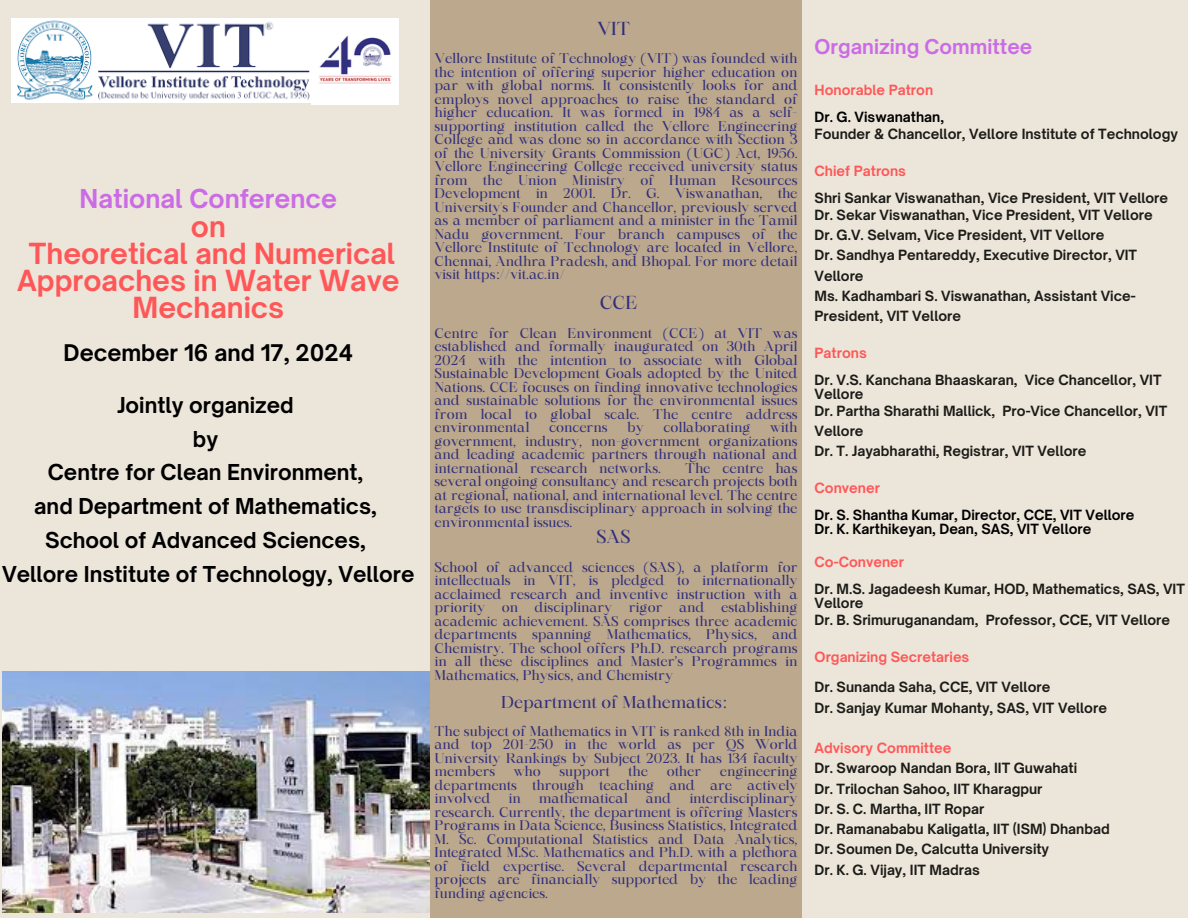
<style>
.page{position:relative;width:1188px;height:918px;background:#ece5da}
.page>*{position:absolute;margin:0;border:0;box-sizing:border-box;transform-origin:0 0}
.t1{font:700 27.9px/27px "Open Sauce One";color:#ff5757;text-align:center}
.t2{font:700 24.9px "Open Sauce One";color:#cb6ce6}
.t3{font:700 22.05px "Open Sauce One";color:#000}
.t4{font:700 21px/33.8px "Open Sauce One";color:#000;text-align:center}
.t5{font:700 19.5px "Open Sauce One";color:#cb6ce6}
.t6{font:18px "Maharlika";color:#302e7c}
.t7{font:16.5px "Maharlika";color:#302e7c}
.t8{font:13.5px/13.5px "Maharlika";color:#302e7c;text-align:justify}
.t9{font:700 13.5px/20.2px "Open Sauce One";color:#1b1b17}
.t10{font:700 13.5px/13.5px "Open Sauce One";color:#000}
.t11{font:700 13.5px "Open Sauce One";color:#ff5757}
.s1{color:#000}
.s2{color:#ff5757}
</style>
<div class="page">
<img style="left:2px;top:671px;width:428px;height:242px">
<div style="left:430px;top:0;width:372px;height:918px;background:#bca88c"></div>
<img style="left:11px;top:18px;width:301px;height:85px">
<img style="left:312px;top:18px;width:87px;height:87px">
<h6 class="t2" style="left:80px;top:184px;width:259px">National Conference</h6>
<h6 class="t1" style="left:17px;top:212px;width:384px">on<br>Theoretical and Numerical<br>Approaches in Water Wave<br>Mechanics</h6>
<h6 class="t3" style="left:64px;top:339px;width:291px">December 16 and 17, 2024</h6>
<p class="t4" style="left:2px;top:388px;width:414px">Jointly organized<br>by<br>Centre for Clean Environment,<br>and Department of Mathematics,<br>School of Advanced Sciences,<br>Vellore Institute of Technology, Vellore</p>
<p class="t6" style="left:597px;top:21px;width:34px">VIT</p>
<p class="t8" style="left:435px;top:53px;width:364px">Vellore Institute of Technology (VIT) was founded with the intention of offering superior higher education on par with global norms. It consistently looks for and employs novel approaches to raise the standard of higher education. It was formed in 1984 as a self&shy;supporting institution called the Vellore Engineering College and was done so in accordance with Section 3 of the University Grants Commission (UGC) Act, 1956.<br>Vellore Engineering College received university status from the Union Ministry of Human Resources Development in 2001. Dr. G. Viswanathan, the University's Founder and Chancellor, previously served as a member of parliament and a minister in the Tamil Nadu government. Four branch campuses of the Vellore Institute of Technology are located in Vellore, Chennai, Andhra Pradesh, and Bhopal. For more detail visit https://vit.ac.in/</p>
<h1 class="t6" style="left:600px;top:296px;width:39px">CCE</h1>
<h2 class="t8" style="left:435px;top:327px;width:364px">Centre for Clean Environment (CCE) at VIT was established and formally inaugurated on 30th April 2024 with the intention to associate with Global Sustainable Development Goals adopted by the United Nations. CCE focuses on finding innovative technologies and sustainable solutions for the environmental issues from local to global scale. The centre address environmental</h2>
<h2 class="t8" style="left:435px;top:422px;width:364px;text-indent:336px">with government, industry, non-government organizations and leading academic partners through national and international research networks.</h2>
<h2 class="t8" style="left:549px;top:422px;width:60px">concerns</h2>
<h2 class="t8" style="left:627px;top:422px;width:18px">by</h2>
<h2 class="t8" style="left:663px;top:422px;width:89px">collaborating</h2>
<h2 class="t8" style="left:435px;top:462px;width:364px;text-indent:250px">The centre has several ongoing consultancy and research projects both at regional, national, and international level. The centre targets to use transdisciplinary approach in solving the environmental issues.</h2>
<h2 class="t6" style="left:597px;top:530px;width:35px">SAS</h2>
<p class="t8" style="left:435px;top:561px;width:364px">School of advanced sciences (SAS), a platform for intellectuals in VIT, is pledged to internationally acclaimed research and inventive instruction with a priority on disciplinary rigor and establishing academic achievement. SAS comprises three academic departments spanning Mathematics, Physics, and Chemistry. The school offers Ph.D. research programs in all these disciplines and Master’s Programmes in Mathematics, Physics, and Chemistry</p>
<p class="t7" style="left:501px;top:695px;width:226px">Department of Mathematics:</p>
<h3 class="t8" style="left:435px;top:725px;width:364px">The subject of Mathematics in VIT is ranked 8th in India and top 201-250 in the world as per QS World University Rankings by Subject 2023. It has 134 faculty members</h3>
<h3 class="t8" style="left:514px;top:766px;width:28px">who</h3>
<h3 class="t8" style="left:559px;top:766px;width:52px">support</h3>
<h3 class="t8" style="left:628px;top:766px;width:21px">the</h3>
<h3 class="t8" style="left:667px;top:766px;width:36px">other</h3>
<h3 class="t8" style="left:435px;top:766px;width:364px;text-indent:285px">engineering departments through teaching and are actively involved</h3>
<h3 class="t8" style="left:509px;top:793px;width:14px">in</h3>
<h3 class="t8" style="left:539px;top:793px;width:90px">mathematical</h3>
<h3 class="t8" style="left:646px;top:793px;width:27px">and</h3>
<h3 class="t8" style="left:435px;top:793px;width:364px;text-indent:255px">interdisciplinary research. Currently, the department is offering Masters Programs in Data Science, Business Statistics, Integrated M. Sc. Computational Statistics and Data Analytics, Integrated M.Sc. Mathematics and Ph.D. with a plethora of field expertise. Several departmental research projects are financially supported by the leading funding agencies.</h3>
<h3 class="t5" style="left:815px;top:35px;width:219px">Organizing Committee</h3>
<p class="t11" style="left:815px;top:81px;width:120px">Honorable Patron</p>
<p class="t9" style="left:815px;top:108px;width:365px;line-height:16.8px"><span class="s1">Dr. G. Viswanathan,<br></span>Founder &amp; Chancellor, Vellore Institute of Technology</p>
<p class="t11" style="left:815px;top:162px;width:93px">Chief Patrons</p>
<h5 class="t9" style="left:815px;top:189px;width:355px;line-height:16.8px">Shri Sankar Viswanathan, Vice President, VIT Vellore<br>Dr. Sekar Viswanathan, Vice President, VIT Vellore</h5>
<h5 class="t9" style="left:815px;top:225px;width:324px">Dr. G.V. Selvam, Vice President, VIT Vellore<br>Dr. Sandhya Pentareddy, Executive Director, VIT Vellore<br>Ms. Kadhambari S. Viswanathan, Assistant Vice-President, VIT Vellore</h5>
<p class="t11" style="left:815px;top:345px;width:54px">Patrons</p>
<h4 class="t9" style="left:815px;top:373px;width:348px;line-height:13.5px">Dr. V.S. Kanchana Bhaaskaran, Vice Chancellor, VIT<br>Vellore</h4>
<h4 class="t9" style="left:815px;top:400px;width:354px">Dr. Partha Sharathi Mallick, Pro-Vice Chancellor, VIT<br>Vellore<br>Dr. T. Jayabharathi, Registrar, VIT Vellore</h4>
<h6 class="t11" style="left:815px;top:480px;width:67px">Convener</h6>
<h6 class="t10" style="left:815px;top:508px;width:321px">Dr. S. Shantha Kumar, Director, CCE, VIT Vellore<br>Dr. K. Karthikeyan, Dean, SAS, VIT Vellore</h6>
<h6 class="t11" style="left:815px;top:554px;width:91px">Co-Convener</h6>
<h6 class="t9" style="left:815px;top:582px;width:372px;line-height:13.5px">Dr. M.S. Jagadeesh Kumar, HOD, Mathematics, SAS, VIT<br>Vellore</h6>
<h6 class="t9" style="left:815px;top:609px;width:357px">Dr. B. Srimuruganandam, Professor, CCE, VIT Vellore</h6>
<h6 class="t11" style="left:815px;top:648px;width:156px">Organizing Secretaries</h6>
<h6 class="t9" style="left:815px;top:677px;width:294px">Dr. Sunanda Saha, CCE, VIT Vellore<br>Dr. Sanjay Kumar Mohanty, SAS, VIT Vellore</h6>
<h6 class="t9" style="left:815px;top:738px;width:297px"><span class="s2">Advisory Committee<br></span>Dr. Swaroop Nandan Bora, IIT Guwahati<br>Dr. Trilochan Sahoo, IIT Kharagpur<br>Dr. S. C. Martha, IIT Ropar<br>Dr. Ramanababu Kaligatla, IIT (ISM) Dhanbad<br>Dr. Soumen De, Calcutta University<br>Dr. K. G. Vijay, IIT Madras</h6>
</div>
